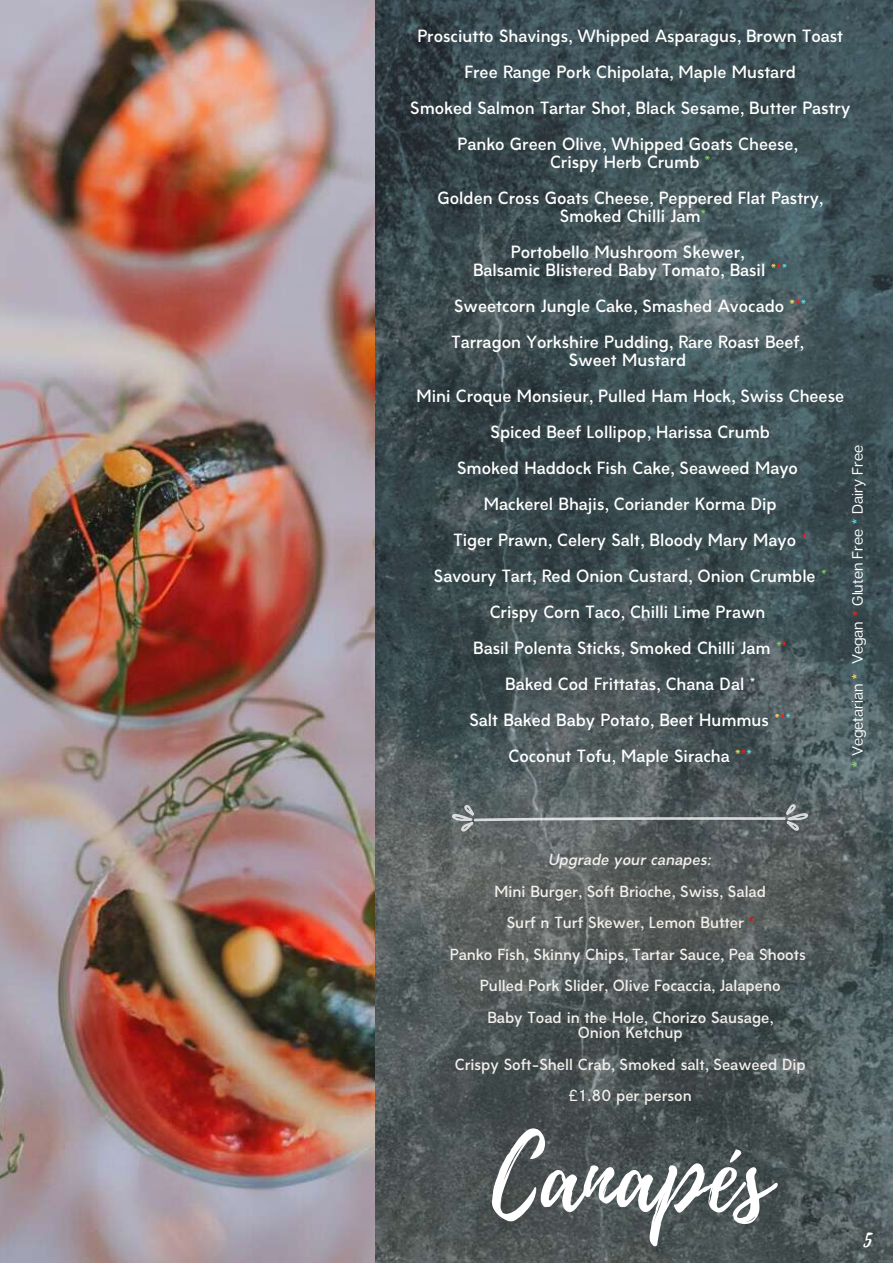
<style>
.page{position:relative;width:893px;height:1264px;background:#fff}
.page>*{position:absolute;margin:0;border:0;box-sizing:border-box;transform-origin:0 0}
.t1{font:97.65px "Playlist Script";color:#fff}
.t2{font:24px "Playlist Script";color:#fff}
.t3{font:600 16.5px/36px "Amicale";color:#fff;text-align:center}
.t4{font:600 15px/31.5px "Amicale";color:#f2efeb;text-align:center}
.t5{font:15px "Articulat CF";color:#fff}
.t6{font:italic 600 15px "Amicale";color:#f2efeb}
.s1{color:#7ed957}
.s2{color:#ffde59}
.s3{color:#ff1616}
.s4{color:#5ce1e6}
.s5{color:#f00}
</style>
<div class="page">
<img style="left:374px;top:0;width:518px;height:1262px">
<img style="left:0;top:0;width:374px;height:1262px">
<svg style="left:451px;top:804px;width:357px;height:27px"></svg>
<p class="t3" style="left:410px;top:20px;width:441px">Prosciutto Shavings, Whipped Asparagus, Brown Toast Free Range Pork Chipolata, Maple Mustard<br>Smoked Salmon Tartar Shot, Black Sesame, Butter Pastry Panko Green Olive, Whipped Goats Cheese,</p>
<p class="t3" style="left:437px;top:146px;width:387px">Crispy Herb Crumb <span class="s1">*<br></span>Golden Cross Goats Cheese, Peppered Flat Pastry,</p>
<p class="t3" style="left:511px;top:200px;width:235px;text-align:left;text-indent:49px">Smoked Chilli Jam<span class="s1">*<br></span>Portobello Mushroom Skewer,</p>
<p class="t3" style="left:451px;top:254px;width:356px">Balsamic Blistered Baby Tomato, Basil <span class="s2">*</span><span class="s3">*</span><span class="s4">*<br></span>Sweetcorn Jungle Cake, Smashed Avocado <span class="s2">*</span><span class="s3">*</span><span class="s4">*<br></span>Tarragon Yorkshire Pudding, Rare Roast Beef,</p>
<p class="t3" style="left:416px;top:344px;width:429px">Sweet Mustard<br>Mini Croque Monsieur, Pulled Ham Hock, Swiss Cheese Spiced Beef Lollipop, Harissa Crumb<br>Smoked Haddock Fish Cake, Seaweed Mayo<br>Mackerel Bhajis, Coriander Korma Dip<br>Tiger Prawn, Celery Salt, Bloody Mary Mayo <span class="s3">*<br></span>Savoury Tart, Red Onion Custard, Onion Crumble <span class="s1">* </span>Crispy Corn Taco, Chilli Lime Prawn<br>Basil Polenta Sticks, Smoked Chilli Jam <span class="s1">*</span><span class="s3">*<br></span>Baked Cod Frittatas, Chana Dal *<br>Salt Baked Baby Potato, Beet Hummus <span class="s2">*</span><span class="s3">*</span><span class="s4">*<br></span>Coconut Tofu, Maple Siracha <span class="s2">*</span><span class="s3">*</span><span class="s4">*</span></p>
<p class="t5" style="left:847px;top:767px;width:324px;rotate:-90deg"><span class="s1">*</span> Vegetarian <span class="s2">*</span> Vegan <span class="s3">*</span> Gluten Free <span class="s4">*</span> Dairy Free</p>
<p class="t6" style="left:548px;top:853px;width:165px">Upgrade your canapes:</p>
<p class="t4" style="left:449px;top:877px;width:357px">Mini Burger, Soft Brioche, Swiss, Salad<br>Surf n Turf Skewer, Lemon Butter <span class="s5">*<br></span>Panko Fish, Skinny Chips, Tartar Sauce, Pea Shoots Pulled Pork Slider, Olive Focaccia, Jalapeno<br>Baby Toad in the Hole, Chorizo Sausage,</p>
<p class="t4" style="left:455px;top:1018px;width:352px">Onion Ketchup<br>Crispy Soft-Shell Crab, Smoked salt, Seaweed Dip £1.80 per person</p>
<h1 class="t1" style="left:492px;top:1107px;width:280px">Canapés</h1>
<h2 class="t2" style="left:863px;top:1220px;width:10px">5</h2>
</div>
